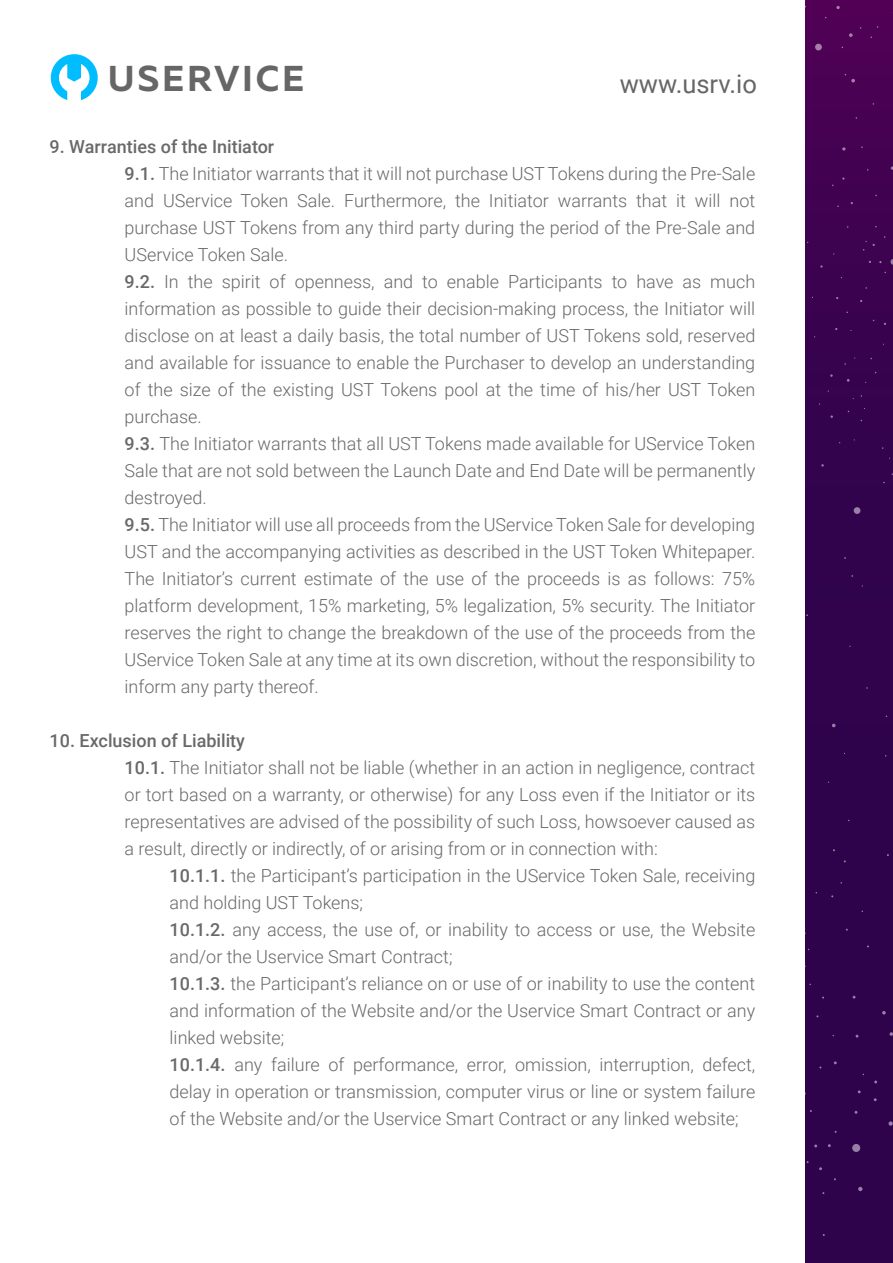
<style>
.page{position:relative;width:893px;height:1263px;background:#fff}
.page>*{position:absolute;margin:0;border:0;box-sizing:border-box;transform-origin:0 0}
.t1{font:700 35.85px "Muller";letter-spacing:.075em;color:#666}
.t2{font:25.5px "Roboto";color:#666}
.t3{font:300 18px/27px "Roboto";color:#6a6969}
.s1{font-weight:500}
</style>
<div class="page">
<div style="left:805px;top:1px;width:88px;height:1262px;background:linear-gradient(to bottom,#430252,#28044a)"></div>
<svg style="left:832px;top:724px;width:4px;height:3px"></svg>
<svg style="left:882px;top:1011px;width:4px;height:3px"></svg>
<svg style="left:889px;top:1032px;width:4px;height:4px"></svg>
<svg style="left:888px;top:1121px;width:5px;height:5px"></svg>
<svg style="left:858px;top:1187px;width:4px;height:4px"></svg>
<div style="left:852px;top:1144px;width:8px;height:8px;background:#9680a5;border-radius:50%"></div>
<svg style="left:842px;top:147px;width:4px;height:4px"></svg>
<svg style="left:836px;top:6px;width:4px;height:3px"></svg>
<svg style="left:890px;top:259px;width:3px;height:6px"></svg>
<svg style="left:849px;top:33px;width:4px;height:4px"></svg>
<svg style="left:845px;top:74px;width:10px;height:8px"></svg>
<div style="left:815px;top:44px;width:7px;height:6px;background:#a67fa9;border-radius:50%"></div>
<div style="left:854px;top:507px;width:6px;height:7px;background:#9880a5;border-radius:50%"></div>
<svg style="left:863px;top:241px;width:12px;height:10px"></svg>
<svg style="left:51px;top:54px;width:47px;height:46px"></svg>
<h1 class="t1" style="left:108px;top:56px;width:198px">USERVICE</h1>
<h2 class="t2" style="left:620px;top:66px;width:139px">www.usrv.io</h2>
<p class="t3" style="left:125px;top:133px;width:632px;text-indent:-75px"><span class="s1">9. Warranties of the Initiator<br>9.1.</span> The Initiator warrants that it will not purchase UST Tokens during the Pre-Sale and UService Token Sale. Furthermore, the Initiator warrants that it will not purchase UST Tokens from any third party during the period of the Pre-Sale and UService Token Sale.<br><span class="s1">9.2.</span> In the spirit of openness, and to enable Participants to have as much information as possible to guide their decision-making process, the Initiator will disclose on at least a daily basis, the total number of UST Tokens sold, reserved and available for issuance to enable the Purchaser to develop an understanding of the size of the existing UST Tokens pool at the time of his/her UST Token purchase.<br><span class="s1">9.3.</span> The Initiator warrants that all UST Tokens made available for UService Token Sale that are not sold between the Launch Date and End Date will be permanently destroyed.<br><span class="s1">9.5.</span> The Initiator will use all proceeds from the UService Token Sale for developing UST and the accompanying activities as described in the UST Token Whitepaper.<br>The Initiator’s current estimate of the use of the proceeds is as follows: 75% platform development, 15% marketing, 5% legalization, 5% security. The Initiator reserves the right to change the breakdown of the use of the proceeds from the UService Token Sale at any time at its own discretion, without the responsibility to inform any party thereof.</p>
<p class="t3" style="left:125px;top:727px;width:632px;text-indent:-75px"><span class="s1">10. Exclusion of Liability<br>10.1.</span> The Initiator shall not be liable (whether in an action in negligence, contract or tort based on a warranty, or otherwise) for any Loss even if the Initiator or its representatives are advised of the possibility of such Loss, howsoever caused as a result, directly or indirectly, of or arising from or in connection with:</p>
<p class="t3" style="left:170px;top:862px;width:587px"><span class="s1">10.1.1.</span> the Participant’s participation in the UService Token Sale, receiving and holding UST Tokens;<br><span class="s1">10.1.2.</span> any access, the use of, or inability to access or use, the Website and/or the Uservice Smart Contract;<br><span class="s1">10.1.3.</span> the Participant’s reliance on or use of or inability to use the content and information of the Website and/or the Uservice Smart Contract or any linked website;<br><span class="s1">10.1.4.</span> any failure of performance, error, omission, interruption, defect, delay in operation or transmission, computer virus or line or system failure of the Website and/or the Uservice Smart Contract or any linked website;</p>
</div>
